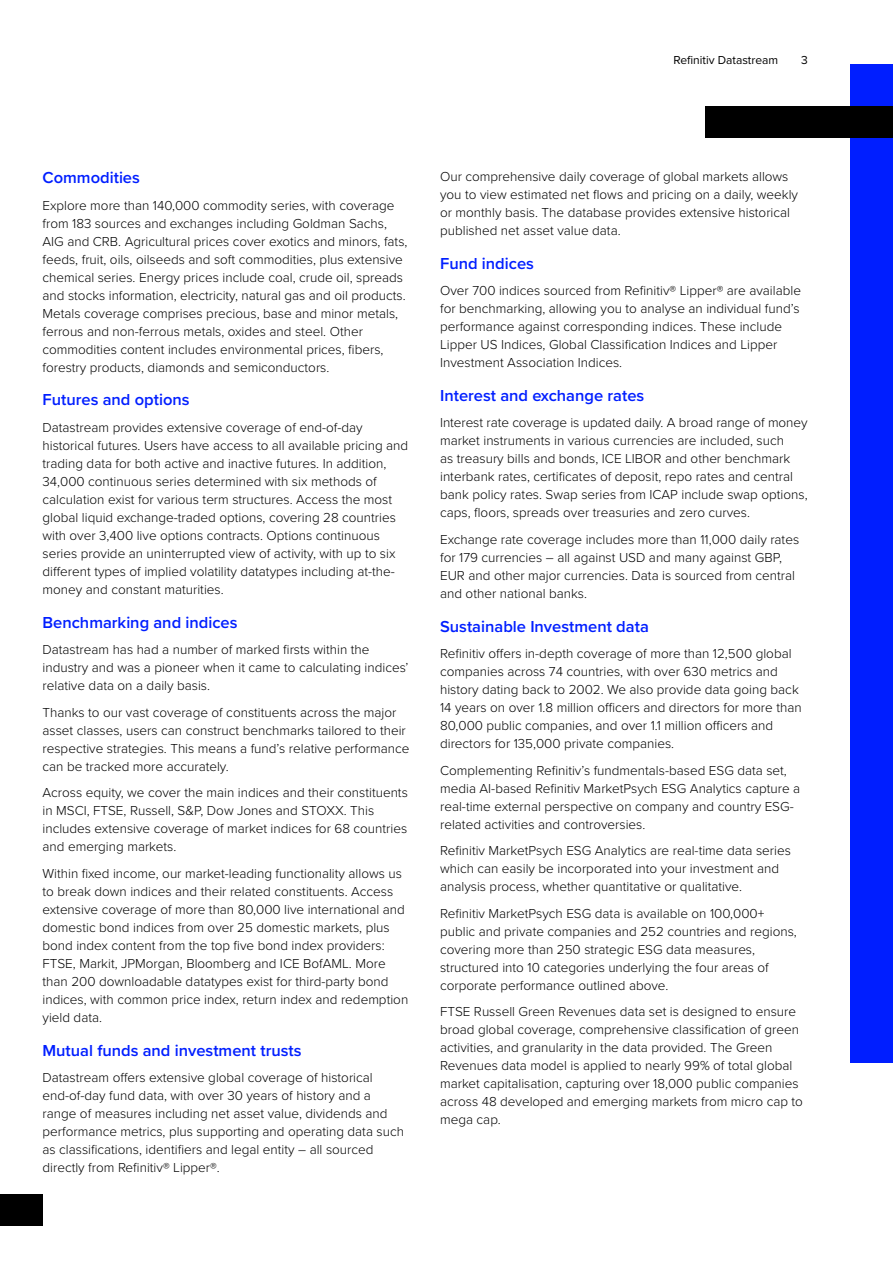
<style>
.page{position:relative;width:893px;height:1263px;background:#fff}
.page>*{position:absolute;margin:0;border:0;box-sizing:border-box;transform-origin:0 0}
.t1{font:600 16.5px "Proxima Nova";color:#001eff}
.t2{font:300 13.5px/18px "Proxima Nova";color:#000}
.t3{font:12px "Proxima Nova";color:#000}
</style>
<div class="page">
<div style="left:850px;top:64px;width:43px;height:999px;background:#001eff"></div>
<div style="left:706px;top:106px;width:187px;height:32px;background:#000"></div>
<div style="left:0;top:1194px;width:43px;height:32px;background:#000"></div>
<p class="t3" style="left:673px;top:51px;width:106px">Refinitiv Datastream</p>
<p class="t3" style="left:801px;top:51px;width:8px">3</p>
<p class="t1" style="left:43px;top:165px;width:99px">Commodities</p>
<p class="t2" style="left:43px;top:195px;width:366px">Explore more than 140,000 commodity series, with coverage from 183 sources and exchanges including Goldman Sachs, AIG and CRB. Agricultural prices cover exotics and minors, fats, feeds, fruit, oils, oilseeds and soft commodities, plus extensive chemical series. Energy prices include coal, crude oil, spreads and stocks information, electricity, natural gas and oil products.<br>Metals coverage comprises precious, base and minor metals, ferrous and non-ferrous metals, oxides and steel. Other commodities content includes environmental prices, fibers, forestry products, diamonds and semiconductors.</p>
<p class="t1" style="left:43px;top:388px;width:149px">Futures and options</p>
<p class="t2" style="left:43px;top:418px;width:367px">Datastream provides extensive coverage of end-of-day historical futures. Users have access to all available pricing and trading data for both active and inactive futures. In addition, 34,000 continuous series determined with six methods of calculation exist for various term structures. Access the most global liquid exchange-traded options, covering 28 countries with over 3,400 live options contracts. Options continuous series provide an uninterrupted view of activity, with up to six different types of implied volatility datatypes including at-the&shy;money and constant maturities.</p>
<p class="t1" style="left:43px;top:610px;width:197px">Benchmarking and indices</p>
<p class="t2" style="left:43px;top:640px;width:368px">Datastream has had a number of marked firsts within the industry and was a pioneer when it came to calculating indices’ relative data on a daily basis.</p>
<p class="t2" style="left:43px;top:702px;width:368px">Thanks to our vast coverage of constituents across the major asset classes, users can construct benchmarks tailored to their respective strategies. This means a fund’s relative performance can be tracked more accurately.</p>
<p class="t2" style="left:43px;top:783px;width:367px">Across equity, we cover the main indices and their constituents in MSCI, FTSE, Russell, S&amp;P, Dow Jones and STOXX. This includes extensive coverage of market indices for 68 countries and emerging markets.</p>
<p class="t2" style="left:43px;top:863px;width:367px">Within fixed income, our market-leading functionality allows us to break down indices and their related constituents. Access extensive coverage of more than 80,000 live international and domestic bond indices from over 25 domestic markets, plus bond index content from the top five bond index providers:<br>FTSE, Markit, JPMorgan, Bloomberg and ICE BofAML. More than 200 downloadable datatypes exist for third-party bond indices, with common price index, return index and redemption yield data.</p>
<p class="t1" style="left:43px;top:1038px;width:261px">Mutual funds and investment trusts</p>
<p class="t2" style="left:43px;top:1068px;width:363px">Datastream offers extensive global coverage of historical end-of-day fund data, with over 30 years of history and a range of measures including net asset value, dividends and performance metrics, plus supporting and operating data such as classifications, identifiers and legal entity – all sourced directly from Refinitiv® Lipper®.</p>
<p class="t2" style="left:440px;top:166px;width:359px">Our comprehensive daily coverage of global markets allows you to view estimated net flows and pricing on a daily, weekly or monthly basis. The database provides extensive historical published net asset value data.</p>
<p class="t1" style="left:440px;top:251px;width:95px">Fund indices</p>
<p class="t2" style="left:440px;top:281px;width:362px">Over 700 indices sourced from Refinitiv® Lipper® are available for benchmarking, allowing you to analyse an individual fund’s performance against corresponding indices. These include Lipper US Indices, Global Classification Indices and Lipper Investment Association Indices.</p>
<p class="t1" style="left:440px;top:383px;width:206px">Interest and exchange rates</p>
<p class="t2" style="left:440px;top:413px;width:369px">Interest rate coverage is updated daily. A broad range of money market instruments in various currencies are included, such<br>as treasury bills and bonds, ICE LIBOR and other benchmark interbank rates, certificates of deposit, repo rates and central bank policy rates. Swap series from ICAP include swap options, caps, floors, spreads over treasuries and zero curves.</p>
<p class="t2" style="left:440px;top:530px;width:361px">Exchange rate coverage includes more than 11,000 daily rates for 179 currencies – all against USD and many against GBP, EUR and other major currencies. Data is sourced from central and other national banks.</p>
<p class="t1" style="left:440px;top:614px;width:210px">Sustainable Investment data</p>
<p class="t2" style="left:440px;top:644px;width:363px">Refinitiv offers in-depth coverage of more than 12,500 global companies across 74 countries, with over 630 metrics and history dating back to 2002. We also provide data going back 14 years on over 1.8 million officers and directors for more than 80,000 public companies, and over 1.1 million officers and directors for 135,000 private companies.</p>
<p class="t2" style="left:440px;top:760px;width:362px">Complementing Refinitiv’s fundmentals-based ESG data set, media AI-based Refinitiv MarketPsych ESG Analytics capture a real-time external perspective on company and country ESG&shy;related activities and controversies.</p>
<p class="t2" style="left:440px;top:841px;width:352px">Refinitiv MarketPsych ESG Analytics are real-time data series which can easily be incorporated into your investment and analysis process, whether quantitative or qualitative.</p>
<p class="t2" style="left:440px;top:903px;width:358px">Refinitiv MarketPsych ESG data is available on 100,000+ public and private companies and 252 countries and regions, covering more than 250 strategic ESG data measures, structured into 10 categories underlying the four areas of corporate performance outlined above.</p>
<p class="t2" style="left:440px;top:1002px;width:364px">FTSE Russell Green Revenues data set is designed to ensure broad global coverage, comprehensive classification of green activities, and granularity in the data provided. The Green Revenues data model is applied to nearly 99% of total global market capitalisation, capturing over 18,000 public companies across 48 developed and emerging markets from micro cap to mega cap.</p>
</div>
